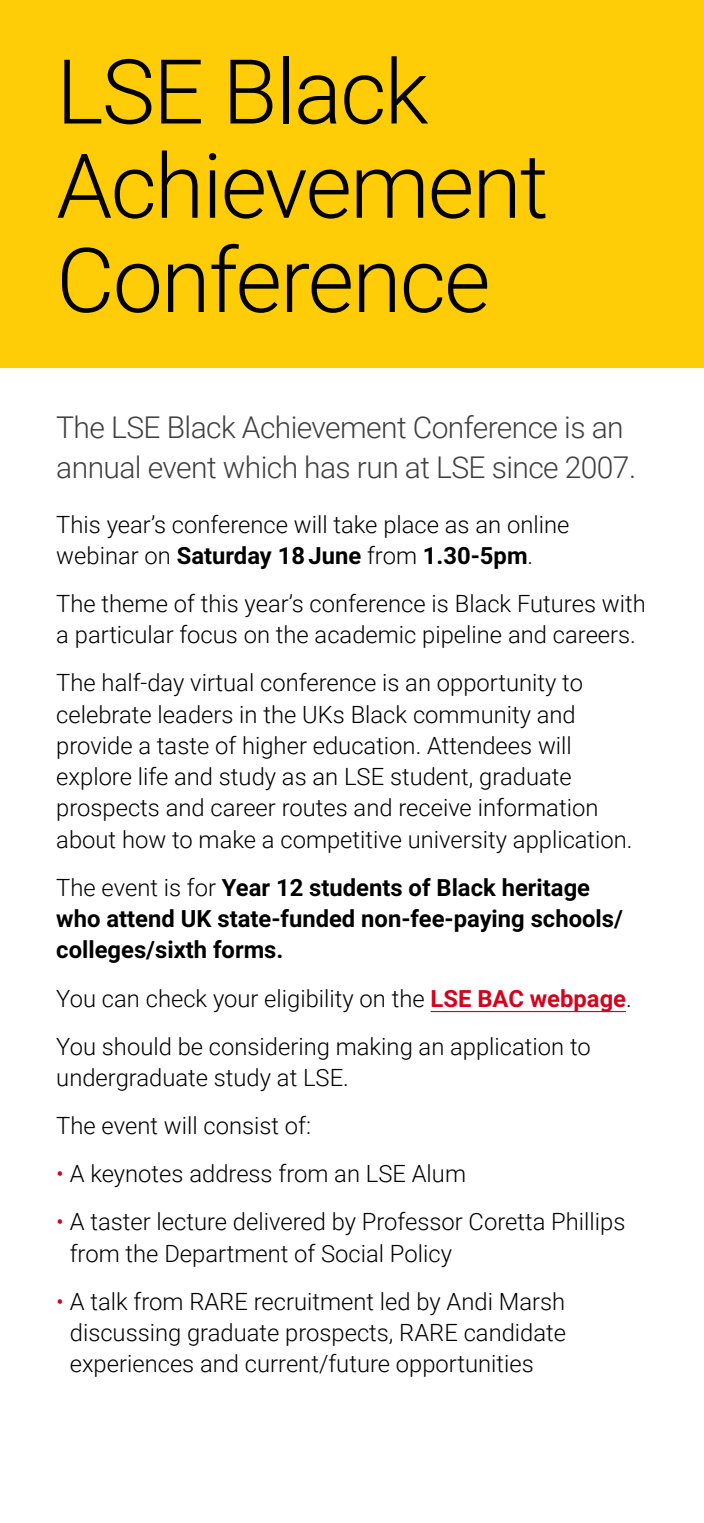
<style>
.page{position:relative;width:704px;height:1523px;background:#fff}
.page>*{position:absolute;margin:0;border:0;box-sizing:border-box;transform-origin:0 0}
.t1{font:300 89.62px/94.2px "Roboto";letter-spacing:-.02em;color:#000}
.Contents_1{font:300 30px/40px "Roboto";letter-spacing:-.02em;color:#404040}
.Contents_1-2{font:300 23.75px/31.2px "Roboto";color:#000}
.t2{font:700 23.75px/31.2px "Roboto";color:#000}
.s1{font-weight:700}
.s2{font-weight:300}
.s3{font-weight:700;color:#d5041e}
.s4{color:#d5041e}
</style>
<div class="page">
<div style="left:0;top:0;width:703px;height:367px;background:#fecd08"></div>
<hr style="left:430px;top:1011px;width:195px;height:1px;background:#d5041e">
<p class="t1" style="left:56px;top:41px;width:493px">LSE Black<br>Achievement<br>Conference</p>
<p class="Contents_1" style="left:56px;top:406px;width:581px">The LSE Black Achievement Conference is an annual event which has run at LSE since 2007.</p>
<p class="Contents_1-2" style="left:56px;top:508px;width:514px">This year’s conference will take place as an online webinar on <span class="s1">Saturday 18 June</span> from <span class="s1">1.30-5pm</span>.</p>
<p class="Contents_1-2" style="left:56px;top:587px;width:590px">The theme of this year’s conference is Black Futures with a particular focus on the academic pipeline and careers.</p>
<p class="Contents_1-2" style="left:56px;top:666px;width:577px">The half-day virtual conference is an opportunity to celebrate leaders in the UKs Black community and provide a taste of higher education. Attendees will explore life and study as an LSE student, graduate prospects and career routes and receive information about how to make a competitive university application.</p>
<p class="t2" style="left:56px;top:871px;width:567px"><span class="s2">The event is for</span> Year 12 students of Black heritage who attend UK state-funded non-fee-paying schools/ colleges/sixth forms.</p>
<p class="Contents_1-2" style="left:56px;top:981px;width:576px">You can check your eligibility on the <span class="s3">LSE BAC webpage</span>.</p>
<p class="Contents_1-2" style="left:56px;top:1029px;width:535px">You should be considering making an application to undergraduate study at LSE.</p>
<p class="Contents_1-2" style="left:56px;top:1109px;width:256px">The event will consist of:</p>
<p class="Contents_1-2" style="left:56px;top:1157px;width:411px"><span class="s4">•</span> A keynotes address from an LSE Alum</p>
<p class="Contents_1-2" style="left:70px;top:1205px;width:557px;text-indent:-13px"><span class="s4">•</span> A taster lecture delivered by Professor Coretta Phillips from the Department of Social Policy</p>
<p class="Contents_1-2" style="left:70px;top:1284px;width:497px;text-align:justify;text-indent:-13px"><span class="s4">•</span> A talk from RARE recruitment led by Andi Marsh discussing graduate prospects, RARE candidate experiences and current/future opportunities</p>
</div>
